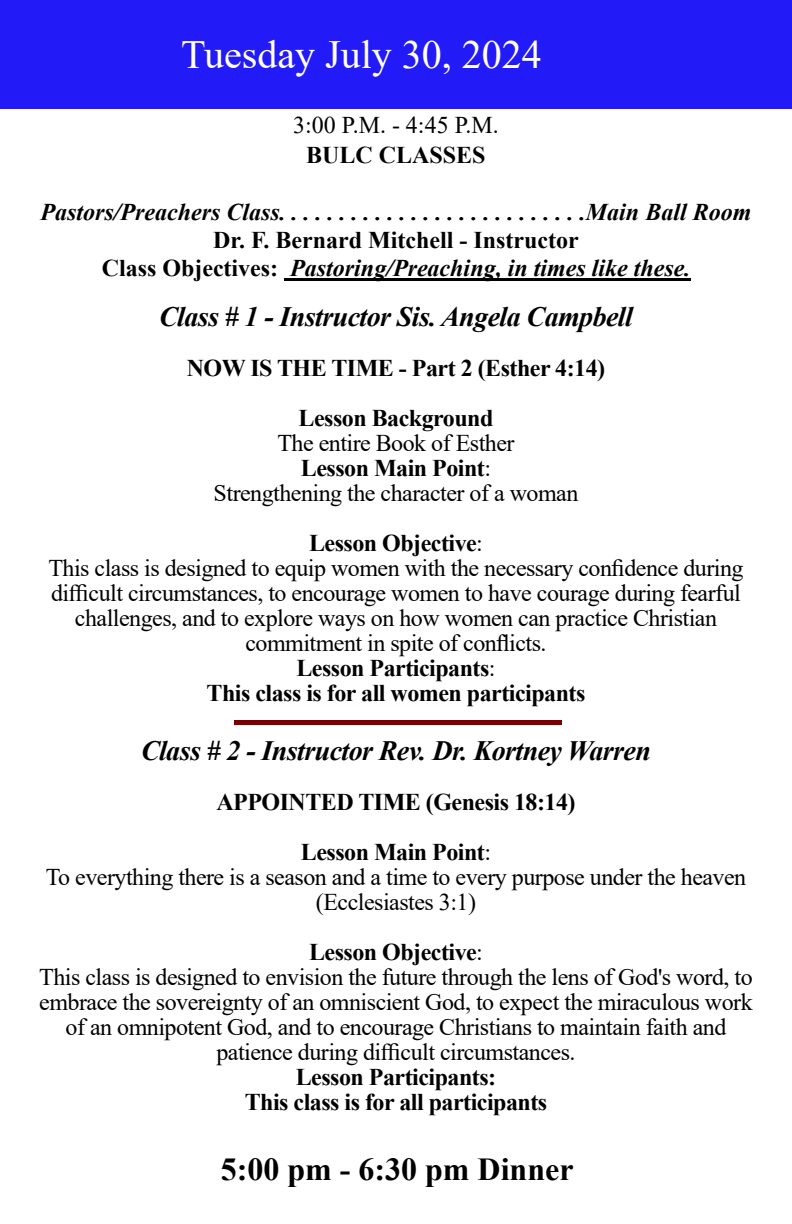
<style>
.page{position:relative;width:792px;height:1224px;background:#fff}
.page>*{position:absolute;margin:0;border:0;box-sizing:border-box;transform-origin:0 0}
.t1{font:40px "Times New Roman";color:#fff}
.t2{font:700 32px "Times New Roman";color:#000}
.t3{font:italic 700 28px "Times New Roman";letter-spacing:-.02em;color:#000}
.t4{font:24px/25px "Times New Roman";letter-spacing:-.02em;color:#000;text-align:center}
.t5{font:700 24px/50px "Times New Roman";letter-spacing:-.02em;color:#000;text-align:center}
.t6{font:700 24px/28px "Times New Roman";color:#000;text-align:center}
.t7{font:italic 700 24px "Times New Roman";color:#000}
.s1{font-style:italic}
.s2{font-weight:700}
.s3{font-weight:400}
</style>
<div class="page">
<div style="left:0;top:0;width:792px;height:109px;background:#231bf7"></div>
<hr style="left:284px;top:278px;width:406px;height:3px;background:#000">
<div style="left:234px;top:720px;width:328px;height:5px;background:#760000"></div>
<h1 class="t1" style="left:181px;top:40px;width:362px">Tuesday July 30, 2024</h1>
<p class="t4" style="left:293px;top:115px;width:207px">3:00 P.M. - 4:45 P.M.</p>
<p class="t6" style="left:306px;top:144px;width:181px">BULC CLASSES</p>
<p class="t7" style="left:41px;top:203px;width:712px">Pastors/Preachers Class. . . . . . . . . . . . . . . . . . . . . . . . . .Main Ball Room</p>
<p class="t6" style="left:102px;top:228px;width:590px">Dr. F. Bernard Mitchell - Instructor<br>Class Objectives: <span class="s1">Pastoring/Preaching, in times like these.</span></p>
<p class="t3" style="left:159px;top:307px;width:475px">Class # 1 - Instructor Sis. Angela Campbell</p>
<p class="t5" style="left:187px;top:346px;width:420px">NOW IS THE TIME - Part 2 (Esther 4:14)<br>Lesson Background</p>
<p class="t4" style="left:214px;top:433px;width:366px">The entire Book of Esther<br><span class="s2">Lesson Main Point</span>:<br>Strengthening the character of a woman</p>
<p class="t4" style="left:48px;top:533px;width:697px"><span class="s2">Lesson Objective</span>:<br>This class is designed to equip women with the necessary confidence during difficult circumstances, to encourage women to have courage during fearful challenges, and to explore ways on how women can practice Christian commitment in spite of conflicts.<br><span class="s2">Lesson Participants</span>:<br><span class="s2">This class is for all women participants</span></p>
<p class="t3" style="left:141px;top:741px;width:511px">Class # 2 - Instructor Rev. Dr. Kortney Warren</p>
<p class="t5" style="left:216px;top:779px;width:361px">APPOINTED TIME (Genesis 18:14)<br>Lesson Main Point<span class="s3">:</span></p>
<p class="t4" style="left:46px;top:867px;width:702px">To everything there is a season and a time to every purpose under the heaven (Ecclesiastes 3:1)</p>
<p class="t4" style="left:39px;top:942px;width:715px"><span class="s2">Lesson Objective</span>:<br>This class is designed to envision the future through the lens of God's word, to embrace the sovereignty of an omniscient God, to expect the miraculous work of an omnipotent God, and to encourage Christians to maintain faith and patience during difficult circumstances.</p>
<p class="t5" style="left:245px;top:1067px;width:304px;line-height:25px">Lesson Participants:<br>This class is for all participants</p>
<h2 class="t2" style="left:221px;top:1159px;width:354px">5:00 pm - 6:30 pm Dinner</h2>
</div>
